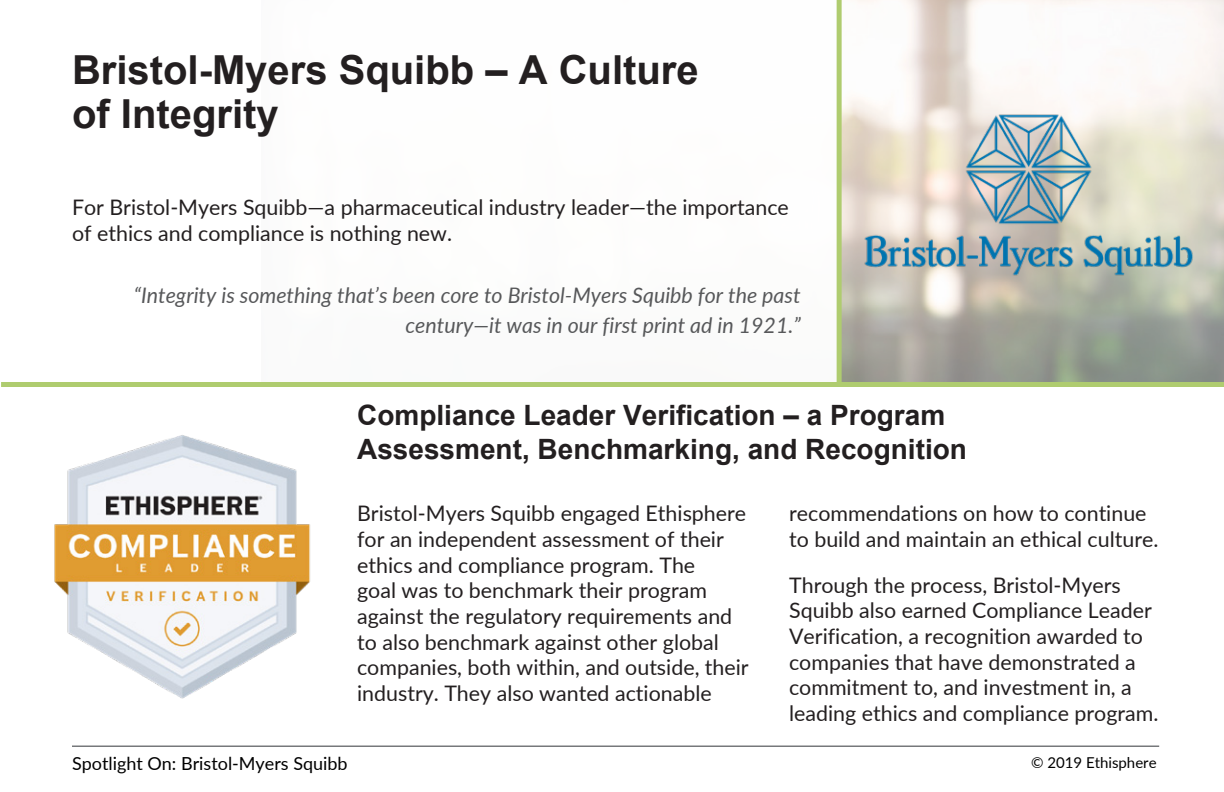
<style>
.page{position:relative;width:1224px;height:792px;background:#fff}
.page>*{position:absolute;margin:0;border:0;box-sizing:border-box;transform-origin:0 0}
.Superheadline{font:700 40px/44px "Arial";color:#231f20}
.Headline{font:700 28px/33.6px "Arial";color:#231f20}
.Body_Paragraph{font:21.4px/25.6px "Lato";color:#231f20}
.Quotee{font:italic 21.4px/30px "Lato";color:#57585a;text-align:right}
.Superheadline-2{font:21.4px/25.6px "Lato";color:#231f20}
.t1{font:18px "Lato";color:#000}
.t2{font:15px "Lato";color:#000}
</style>
<div class="page">
<div style="left:837px;top:0;width:5px;height:382px;background:#afcc6f"></div>
<div style="left:1px;top:382px;width:1223px;height:5px;background:#afcc6f"></div>
<img style="left:54px;top:435px;width:257px;height:264px">
<hr style="left:72px;top:746px;width:1087px;height:1px;background:#76787b">
<img style="left:857px;top:108px;width:343px;height:172px">
<p class="Superheadline" style="left:72px;top:49px;width:628px">Bristol-Myers Squibb – A Culture of Integrity</p>
<p class="Superheadline-2" style="left:72px;top:194px;width:718px">For Bristol-Myers Squibb—a pharmaceutical industry leader—the importance of ethics and compliance is nothing new.</p>
<p class="Quotee" style="left:134px;top:279px;width:669px">“Integrity is something that’s been core to Bristol-Myers Squibb for the past century—it was in our first print ad in 1921.”</p>
<p class="Headline" style="left:357px;top:399px;width:611px">Compliance Leader Verification – a Program<br>Assessment, Benchmarking, and Recognition</p>
<p class="Body_Paragraph" style="left:357px;top:500px;width:393px">Bristol-Myers Squibb engaged Ethisphere for an independent assessment of their ethics and compliance program. The<br>goal was to benchmark their program against the regulatory requirements and to also benchmark against other global companies, both within, and outside, their industry. They also wanted actionable</p>
<p class="Body_Paragraph" style="left:789px;top:500px;width:371px">recommendations on how to continue to build and maintain an ethical culture.</p>
<p class="Body_Paragraph" style="left:789px;top:571px;width:371px">Through the process, Bristol-Myers Squibb also earned Compliance Leader Verification, a recognition awarded to companies that have demonstrated a commitment to, and investment in, a leading ethics and compliance program.</p>
<p class="t1" style="left:72px;top:751px;width:277px">Spotlight On: Bristol-Myers Squibb</p>
<p class="t2" style="left:1031px;top:752px;width:127px">© 2019 Ethisphere</p>
</div>
